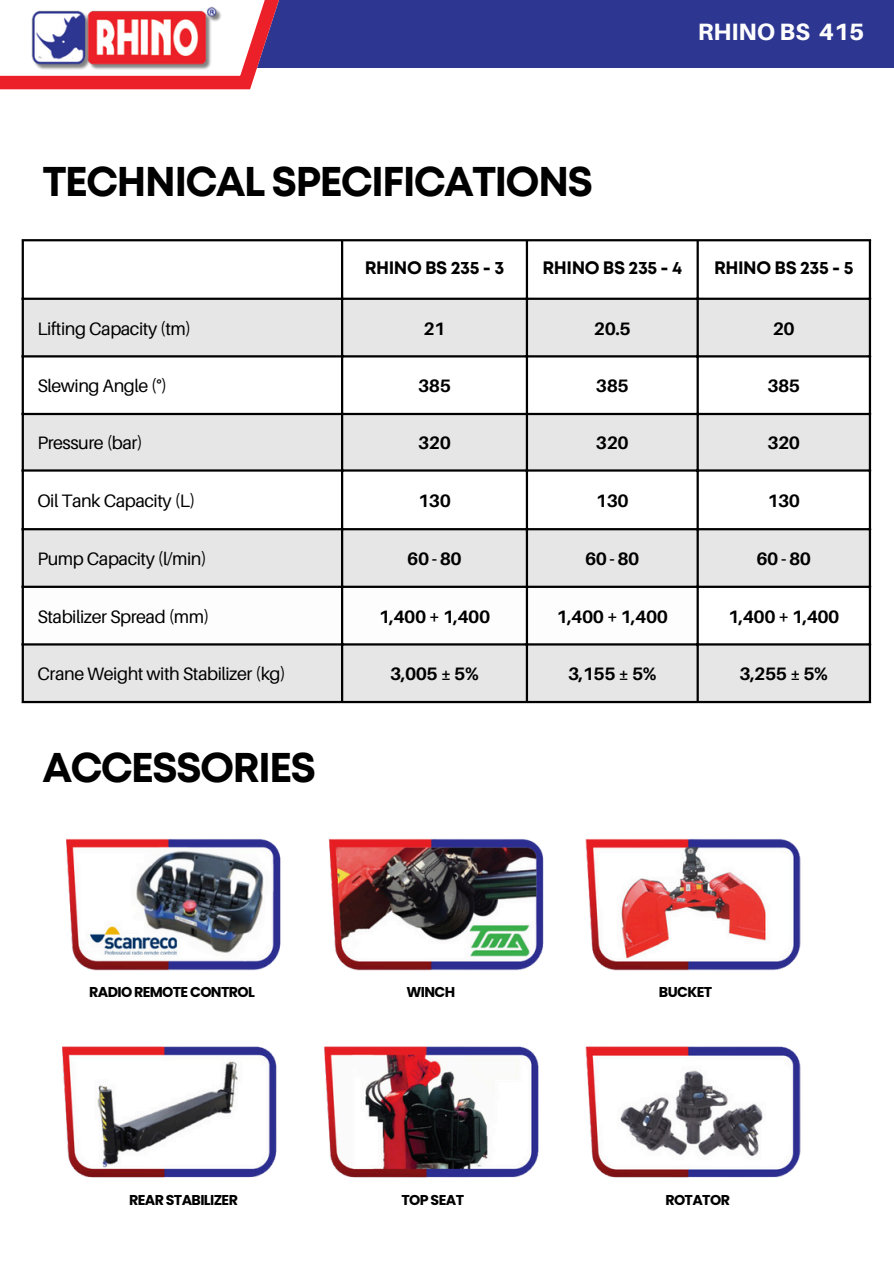
<style>
.page{position:relative;width:894px;height:1264px;background:#fff}
.page>*{position:absolute;margin:0;border:0;box-sizing:border-box;transform-origin:0 0}
.t1{font:700 41.55px "Mont";letter-spacing:-.045em;color:#000}
.t2{font:800 23.7px "Aileron";color:#fefdfd}
.t3{font:18px "Aileron";letter-spacing:-.025em;color:#000}
.t4{font:700 18px "Aileron";letter-spacing:-.025em;color:#000}
.t5{font:700 18px "Mont";letter-spacing:-.025em;color:#000}
.t6{font:700 14.25px "Poppins";letter-spacing:-.045em;color:#000}
</style>
<div class="page">
<svg style="left:24px;top:300px;width:844px;height:401px;fill:#e6e6e6"></svg>
<svg style="left:24px;top:588px;width:672px;height:55px"></svg>
<hr style="left:22px;top:241px;width:2px;height:460px;background:#000">
<hr style="left:341px;top:241px;width:2px;height:460px;background:#000">
<hr style="left:525px;top:241px;width:3px;height:460px;background:#000">
<hr style="left:696px;top:241px;width:2px;height:460px;background:#000">
<hr style="left:868px;top:241px;width:2px;height:460px;background:#000">
<hr style="left:22px;top:239px;width:848px;height:2px;background:#000">
<hr style="left:22px;top:297px;width:848px;height:3px;background:#000">
<hr style="left:22px;top:355px;width:848px;height:2px;background:#000">
<hr style="left:22px;top:413px;width:848px;height:2px;background:#000">
<hr style="left:22px;top:469px;width:848px;height:2px;background:#000">
<hr style="left:22px;top:528px;width:848px;height:2px;background:#000">
<hr style="left:22px;top:585px;width:848px;height:3px;background:#000">
<hr style="left:22px;top:643px;width:848px;height:2px;background:#000">
<hr style="left:22px;top:701px;width:848px;height:2px;background:#000">
<div style="left:244px;top:0;width:649px;height:68px;background:#2d3691"></div>
<svg style="left:0;top:0;width:279px;height:89px"></svg>
<img style="left:22px;top:6px;width:211px;height:70px">
<img style="left:66px;top:838px;width:735px;height:133px">
<img style="left:62px;top:1046px;width:739px;height:132px">
<p class="t1" style="left:42px;top:166px;width:552px">TECHNICAL SPECIFICATIONS</p>
<p class="t2" style="left:697px;top:17px;width:168px">RHINO BS 415</p>
<p class="t5" style="left:364px;top:261px;width:141px">RHINO BS 235 - 3</p>
<h2 class="t5" style="left:542px;top:261px;width:141px">RHINO BS 235 - 4</h2>
<h1 class="t5" style="left:713px;top:261px;width:141px">RHINO BS 235 - 5</h1>
<p class="t3" style="left:37px;top:317px;width:155px">Lifting Capacity (tm)</p>
<p class="t4" style="left:423px;top:317px;width:24px">21</p>
<p class="t4" style="left:593px;top:317px;width:38px">20.5</p>
<p class="t4" style="left:772px;top:317px;width:24px">20</p>
<p class="t3" style="left:37px;top:375px;width:131px">Slewing Angle (°)</p>
<p class="t4" style="left:418px;top:375px;width:34px">385</p>
<p class="t4" style="left:595px;top:375px;width:34px">385</p>
<p class="t4" style="left:767px;top:375px;width:34px">385</p>
<p class="t3" style="left:37px;top:431px;width:107px">Pressure (bar)</p>
<p class="t4" style="left:418px;top:431px;width:34px">320</p>
<p class="t4" style="left:595px;top:431px;width:34px">320</p>
<p class="t4" style="left:767px;top:431px;width:34px">320</p>
<p class="t3" style="left:37px;top:489px;width:160px">Oil Tank Capacity (L)</p>
<p class="t4" style="left:418px;top:489px;width:34px">130</p>
<p class="t4" style="left:595px;top:489px;width:34px">130</p>
<p class="t4" style="left:767px;top:489px;width:34px">130</p>
<p class="t3" style="left:37px;top:547px;width:171px">Pump Capacity (l/min)</p>
<p class="t4" style="left:407px;top:547px;width:56px">60-80</p>
<p class="t4" style="left:585px;top:547px;width:56px">60-80</p>
<p class="t4" style="left:756px;top:547px;width:56px">60-80</p>
<p class="t3" style="left:37px;top:605px;width:173px">Stabilizer Spread (mm)</p>
<p class="t4" style="left:378px;top:605px;width:113px">1,400 + 1,400</p>
<p class="t4" style="left:556px;top:605px;width:113px">1,400 + 1,400</p>
<p class="t4" style="left:727px;top:605px;width:113px">1,400 + 1,400</p>
<p class="t3" style="left:37px;top:663px;width:250px">Crane Weight with Stabilizer (kg)</p>
<p class="t4" style="left:390px;top:663px;width:90px">3,005 ± 5%</p>
<p class="t4" style="left:568px;top:663px;width:90px">3,155 ± 5%</p>
<p class="t4" style="left:739px;top:663px;width:90px">3,255 ± 5%</p>
<h1 class="t1" style="left:42px;top:751px;width:275px">ACCESSORIES</h1>
<p class="t6" style="left:89px;top:981px;width:167px">RADIO REMOTE CONTROL</p>
<p class="t6" style="left:406px;top:981px;width:50px">WINCH</p>
<p class="t6" style="left:658px;top:981px;width:55px">BUCKET</p>
<p class="t6" style="left:129px;top:1189px;width:110px">REAR STABILIZER</p>
<p class="t6" style="left:401px;top:1189px;width:64px">TOP SEAT</p>
<p class="t6" style="left:665px;top:1189px;width:66px">ROTATOR</p>
</div>
